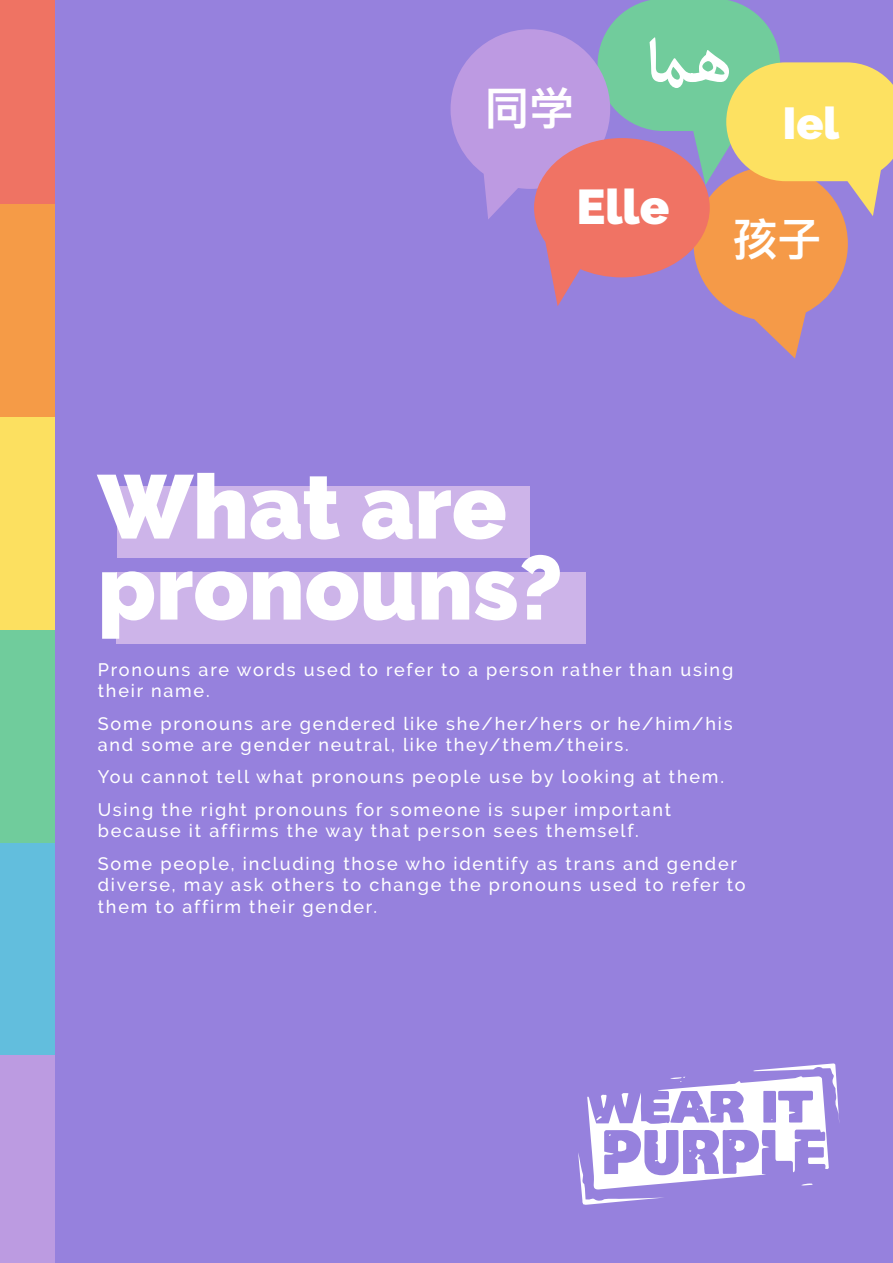
<style>
.page{position:relative;width:893px;height:1263px;background:#9681dd}
.page>*{position:absolute;margin:0;border:0;box-sizing:border-box;transform-origin:0 0}
.t1{font:900 90px/81px "Raleway";color:#fff}
.t2{font:900 48.6px "Raleway";color:#fff}
.t3{font:600 44.55px "Ping Fang HK";color:#fff}
.t4{font:900 44.55px "Raleway";color:#fff}
.t5{font:500 18px/21.6px "Raleway";letter-spacing:.1em;color:#fff}
</style>
<div class="page">
<div style="left:0;top:0;width:54px;height:204px;background:#ef7363"></div>
<div style="left:0;top:204px;width:54px;height:213px;background:#f59b47"></div>
<div style="left:0;top:417px;width:54px;height:213px;background:#fce060"></div>
<div style="left:0;top:630px;width:54px;height:213px;background:#70cc9c"></div>
<div style="left:0;top:843px;width:54px;height:212px;background:#62bedd"></div>
<div style="left:0;top:1055px;width:54px;height:208px;background:#bc9be1"></div>
<div style="left:117px;top:486px;width:412px;height:72px;background:#cdb4e9"></div>
<div style="left:117px;top:572px;width:469px;height:72px;background:#cdb4e9"></div>
<svg style="left:578px;top:1063px;width:261px;height:142px"></svg>
<svg style="left:451px;top:0;width:442px;height:358px"></svg>
<h3 class="t3" style="left:485px;top:81px;width:91px">同学</h3>
<h2 class="t2" style="left:576px;top:179px;width:95px">Elle</h2>
<h3 class="t4" style="left:783px;top:98px;width:58px">Iel</h3>
<h3 class="t3" style="left:733px;top:211px;width:91px">孩子</h3>
<h1 class="t1" style="left:98px;top:467px;width:467px">What are pronouns?</h1>
<p class="t5" style="left:98px;top:659px;width:637px">Pronouns are words used to refer to a person rather than using their name.</p>
<p class="t5" style="left:98px;top:712px;width:636px">Some pronouns are gendered like she/her/hers or he/him/his and some are gender neutral, like they/them/theirs.</p>
<p class="t5" style="left:98px;top:761px;width:628px;line-height:32.2px">You cannot tell what pronouns people use by looking at them.<br>Using the right pronouns for someone is super important</p>
<p class="t5" style="left:98px;top:815px;width:641px;line-height:32.2px">because it affirms the way that person sees themself.<br>Some people, including those who identify as trans and gender</p>
<p class="t5" style="left:98px;top:874px;width:649px">diverse, may ask others to change the pronouns used to refer to them to affirm their gender.</p>
</div>
